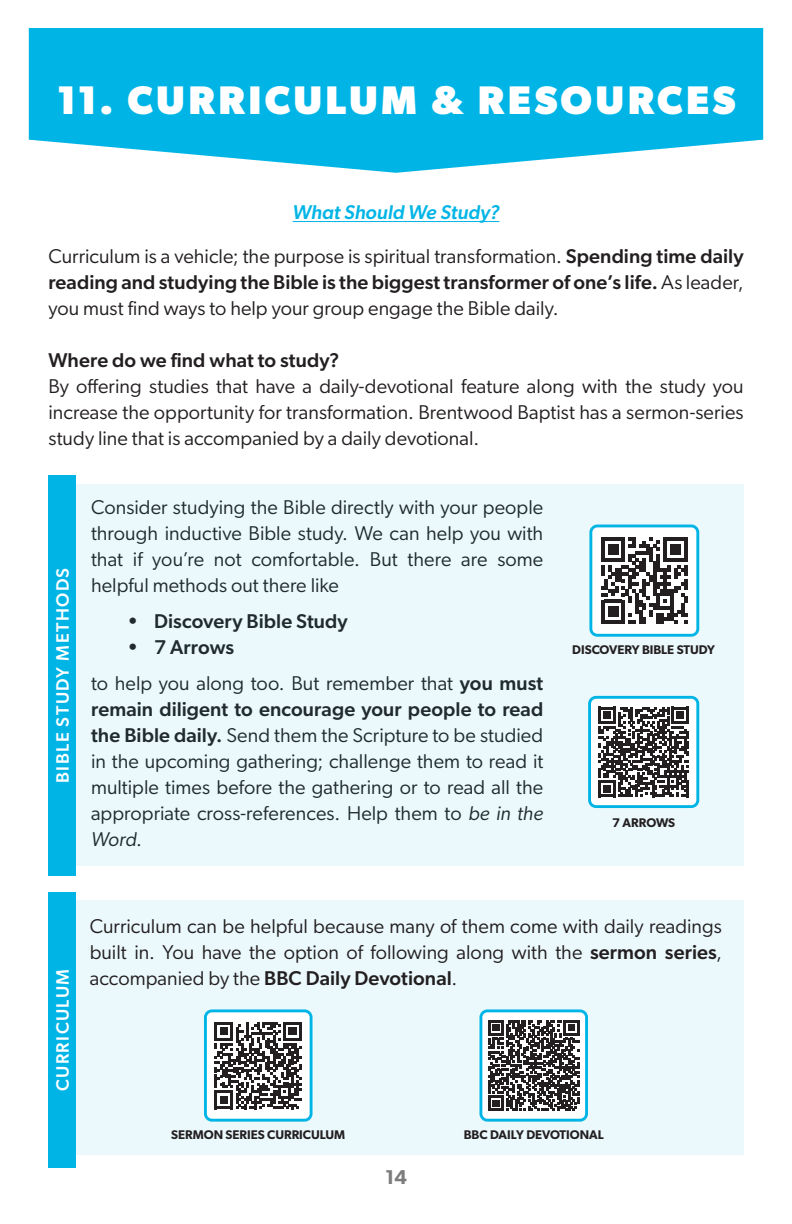
<style>
.page{position:relative;width:792px;height:1224px;background:#fff}
.page>*{position:absolute;margin:0;border:0;box-sizing:border-box;transform-origin:0 0}
.t1{font:700 40px "Gibson";letter-spacing:.085em;color:#fff}
.t2{font:20px/26px "Gibson";letter-spacing:.005em;color:#231f20;text-align:justify}
.t3{font:500 20px "Gibson";letter-spacing:.005em;color:#231f20}
.t4{font:italic 500 20px "Gibson";letter-spacing:.005em;color:#00b5e6}
.t5{font:600 20px "Gibson";color:#7c7c7c}
.t6{font:500 18px "Gibson";letter-spacing:.08em;color:#fff}
.t7{font:600 12.6px "Gibson";color:#231f20}
.s1{font-weight:500}
.s2{font-style:italic}
</style>
<div class="page">
<div style="left:58px;top:485px;width:686px;height:381px;background:#ebf9fd"></div>
<div style="left:58px;top:900px;width:686px;height:255px;background:#ebf9fd"></div>
<svg style="left:29px;top:28px;width:734px;height:145px;fill:#00b5e6"></svg>
<hr style="left:293px;top:221px;width:206px;height:1px;background:#00b5e6">
<div style="left:591px;top:526px;width:107px;height:109px;background:#fff;border-radius:6px"></div>
<svg style="left:601px;top:537px;width:87px;height:87px"></svg>
<div style="left:589px;top:525px;width:110px;height:112px;border:3px solid #00b5e6;border-radius:6px"></div>
<div style="left:590px;top:697px;width:108px;height:110px;background:#fff;border-radius:6px"></div>
<svg style="left:599px;top:707px;width:90px;height:90px"></svg>
<hr style="left:686px;top:780px;width:3px;height:17px;background:#231f20">
<div style="left:588px;top:696px;width:111px;height:112px;border:3px solid #00b5e6;border-radius:6px"></div>
<div style="left:481px;top:1011px;width:106px;height:109px;background:#fff;border-radius:6px"></div>
<svg style="left:488px;top:1020px;width:91px;height:91px"></svg>
<div style="left:479px;top:1009px;width:109px;height:113px;border:3px solid #00b5e6;border-radius:6px"></div>
<div style="left:205px;top:1011px;width:106px;height:109px;background:#fff;border-radius:6px"></div>
<svg style="left:215px;top:1022px;width:87px;height:87px"></svg>
<div style="left:204px;top:1009px;width:109px;height:113px;border:3px solid #00b5e6;border-radius:6px"></div>
<div style="left:48px;top:475px;width:28px;height:401px;background:#00b5e6"></div>
<div style="left:48px;top:892px;width:28px;height:276px;background:#00b5e6"></div>
<p class="t1" style="left:56px;top:76px;width:681px">11. CURRICULUM &amp; RESOURCES</p>
<p class="t4" style="left:293px;top:200px;width:208px">What Should We Study?</p>
<p class="t2" style="left:48px;top:243px;width:697px">Curriculum is a vehicle; the purpose is spiritual transformation. <span class="s1">Spending time daily reading and studying the Bible is the biggest transformer of one’s life.</span> As leader, you must find ways to help your group engage the Bible daily.</p>
<p class="t3" style="left:48px;top:348px;width:293px">Where do we find what to study?</p>
<p class="t2" style="left:48px;top:373px;width:697px">By offering studies that have a daily-devotional feature along with the study you increase the opportunity for transformation. Brentwood Baptist has a sermon-series study line that is accompanied by a daily devotional.</p>
<p class="t6" style="left:52px;top:783px;width:217px;rotate:-90deg">BIBLE STUDY METHODS</p>
<p class="t2" style="left:91px;top:493px;width:454px">Consider studying the Bible directly with your people through inductive Bible study. We can help you with that if you’re not comfortable. But there are some helpful methods out there like</p>
<p class="t3" style="left:127px;top:609px;width:222px">• Discovery Bible Study</p>
<p class="t3" style="left:127px;top:635px;width:109px">• 7 Arrows</p>
<p class="t2" style="left:91px;top:669px;width:454px">to help you along too. But remember that <span class="s1">you must remain diligent to encourage your people to read the Bible daily.</span> Send them the Scripture to be studied in the upcoming gathering; challenge them to read it multiple times before the gathering or to read all the appropriate cross-references. Help them to <span class="s2">be in the Word</span>.</p>
<p class="t7" style="left:572px;top:642px;width:144px">DISCOVERY BIBLE STUDY</p>
<p class="t7" style="left:612px;top:815px;width:64px">7 ARROWS</p>
<p class="t6" style="left:52px;top:1091px;width:124px;rotate:-90deg">CURRICULUM</p>
<p class="t2" style="left:90px;top:913px;width:634px">Curriculum can be helpful because many of them come with daily readings built in. You have the option of following along with the <span class="s1">sermon series</span>, accompanied by the <span class="s1">BBC Daily Devotional</span>.</p>
<p class="t7" style="left:171px;top:1127px;width:176px">SERMON SERIES CURRICULUM</p>
<p class="t7" style="left:464px;top:1127px;width:141px">BBC DAILY DEVOTIONAL</p>
<p class="t5" style="left:385px;top:1165px;width:23px">14</p>
</div>
